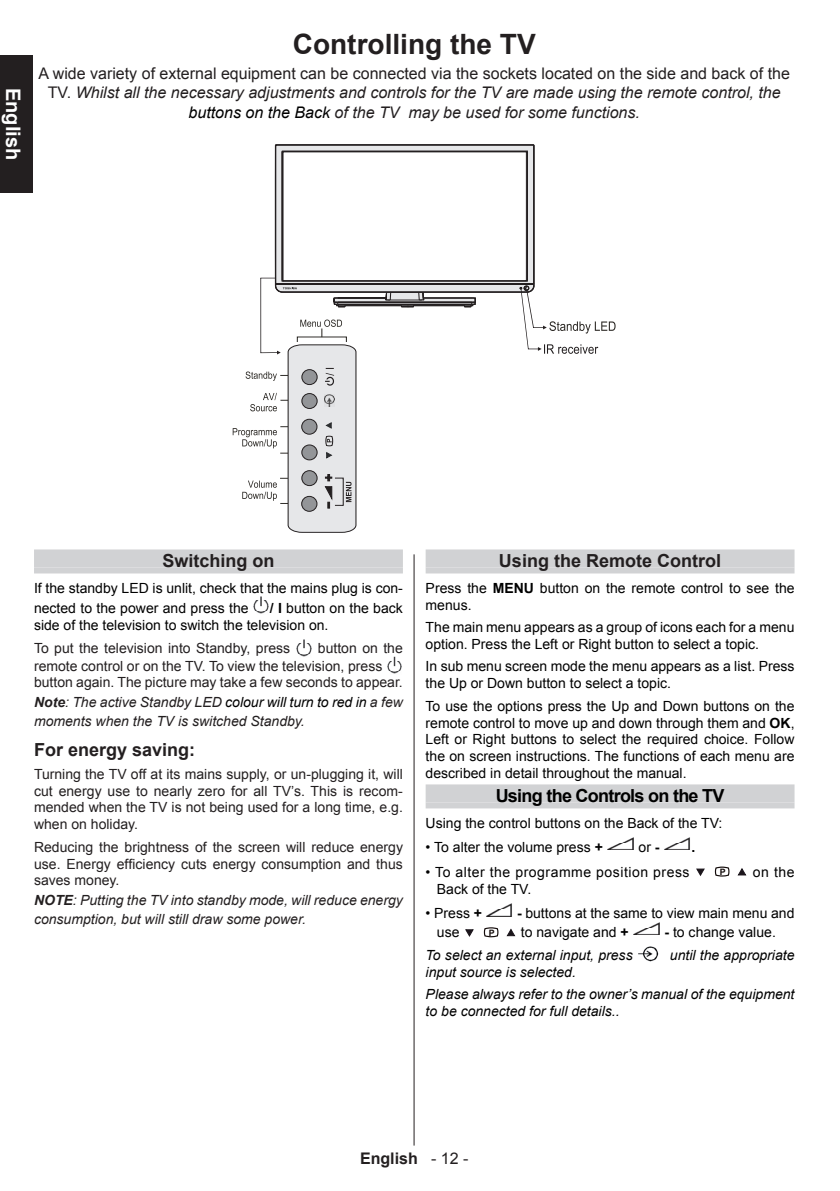
<style>
.page{position:relative;width:840px;height:1191px;background:#fff}
.page>*{position:absolute;margin:0;border:0;box-sizing:border-box;transform-origin:0 0}
.t1{font:700 28px "Arial";color:#231f20}
.t2{font:700 20px "Arial";color:#fff}
.t3{font:700 18px "Arial";color:#231f20}
.t4{font:700 18px "Arial";letter-spacing:-.04em;color:#000}
.t5{font:italic 16px/19.2px "Arial";color:#231f20;text-align:center}
.t6{font:700 16px "Arial";color:#231f20}
.t7{font:14px/16.8px "Arial";color:#000}
.t8{font:14px/16.8px "Arial";color:#231f20;text-align:justify}
.t9{font:italic 14px/19.2px "Arial";color:#231f20}
.t10{font:italic 14px/22.4px "Arial";color:#000}
.t11{font:14px "Arial";letter-spacing:.04em;color:#000}
.t12{font:700 14px "Arial";color:#000}
.s1{font-style:normal}
.s2{color:#000}
.s3{font-weight:700}
.s4{font-weight:400}
</style>
<div class="page">
<hr style="left:413px;top:554px;width:1px;height:591px;background:#231f20">
<div style="left:0;top:55px;width:33px;height:138px;background:#231f20"></div>
<div style="left:34px;top:549px;width:368px;height:18px;background:#d1d2d4"></div>
<div style="left:34px;top:567px;width:368px;height:6px;background:#d1d2d4"></div>
<img style="left:253px;top:596px;width:16px;height:18px">
<img style="left:296px;top:639px;width:16px;height:18px">
<img style="left:387px;top:656px;width:15px;height:18px">
<div style="left:425px;top:549px;width:369px;height:18px;background:#d1d2d4"></div>
<div style="left:425px;top:567px;width:369px;height:6px;background:#d1d2d4"></div>
<div style="left:425px;top:784px;width:369px;height:18px;background:#d1d2d4"></div>
<div style="left:425px;top:802px;width:369px;height:6px;background:#d1d2d4"></div>
<img style="left:607px;top:837px;width:27px;height:13px">
<img style="left:664px;top:837px;width:26px;height:13px">
<svg style="left:696px;top:869px;width:8px;height:6px"></svg>
<svg style="left:738px;top:868px;width:7px;height:7px"></svg>
<img style="left:486px;top:903px;width:26px;height:14px">
<svg style="left:465px;top:929px;width:8px;height:7px"></svg>
<svg style="left:506px;top:929px;width:8px;height:7px"></svg>
<img style="left:633px;top:922px;width:26px;height:13px">
<img style="left:638px;top:946px;width:21px;height:15px">
<hr style="left:276px;top:144px;width:256px;height:1px;background:#231f20">
<svg style="left:232px;top:145px;width:383px;height:387px"></svg>
<svg style="left:714px;top:866px;width:15px;height:11px"></svg>
<svg style="left:483px;top:927px;width:16px;height:11px"></svg>
<h2 class="t2" style="left:26px;top:88px;width:74px;rotate:90deg">English</h2>
<h1 class="t1" style="left:293px;top:26px;width:244px">Controlling the TV</h1>
<p class="t5" style="left:38px;top:64px;width:752px"><span class="s1">A wide variety of external equipment can be connected via the sockets located on the side and back of the<br>TV.</span> Whilst all the necessary adjustments and controls for the TV are made using the remote control, the <span class="s2">buttons on the Back</span> of the TV may be used for some functions.</p>
<p class="t3" style="left:162px;top:549px;width:114px">Switching on</p>
<p class="t7" style="left:34px;top:578px;width:370px;line-height:20.2px">If the standby LED is unlit, check that the mains plug is con&shy;nected to the power and press the</p>
<p class="t7" style="left:34px;top:600px;width:370px;text-indent:235px"><span class="s3">/ I</span> button on the back side of the television to switch the television on.</p>
<p class="t8" style="left:34px;top:640px;width:257px">To put the television into Standby, press</p>
<p class="t8" style="left:34px;top:639px;width:370px;text-align:left;text-indent:284px">button on the remote control or on the TV. To view the television, press button again. The picture may take a few seconds to appear.</p>
<p class="t9" style="left:34px;top:692px;width:370px"><span class="s3">Note</span>: The active Standby LED <span class="s2">colour will turn to red in</span> a few moments when the TV is switched Standby.</p>
<p class="t3" style="left:34px;top:738px;width:163px">For energy saving:</p>
<p class="t8" style="left:34px;top:765px;width:370px">Turning the TV off at its mains supply, or un-plugging it, will cut energy use to nearly zero for all TV’s. This is recom&shy;mended when the TV is not being used for a long time, e.g. when on holiday.</p>
<p class="t8" style="left:34px;top:838px;width:370px">Reducing the brightness of the screen will reduce energy use. Energy efficiency cuts energy consumption and thus saves money.</p>
<p class="t9" style="left:34px;top:890px;width:370px"><span class="s3">NOTE</span>: Putting the TV into standby mode, will reduce energy consumption, but will still draw some power.</p>
<p class="t3" style="left:498px;top:549px;width:224px">Using the Remote Control</p>
<p class="t7" style="left:425px;top:579px;width:370px">Press the <span class="s3">MENU</span> button on the remote control to see the menus.</p>
<p class="t7" style="left:425px;top:619px;width:370px">The main menu appears as a group of icons each for a menu option. Press the Left or Right button to select a topic.</p>
<p class="t7" style="left:425px;top:658px;width:370px">In sub menu screen mode the menu appears as a list. Press the Up or Down button to select a topic.</p>
<p class="t7" style="left:425px;top:697px;width:370px;text-align:justify">To use the options press the Up and Down buttons on the remote control to move up and down through them and <span class="s3">OK</span>, Left or Right buttons to select the required choice. Follow the on screen instructions. The functions of each menu are described in detail throughout the manual.</p>
<p class="t4" style="left:495px;top:784px;width:230px">Using the Controls on the TV</p>
<p class="t7" style="left:425px;top:814px;width:298px">Using the control buttons on the Back of the TV:</p>
<p class="t7" style="left:425px;top:838px;width:179px">• To alter the volume press <span class="s3">+</span></p>
<p class="t7" style="left:638px;top:838px;width:23px">or <span class="s3">-</span></p>
<p class="t12" style="left:691px;top:837px;width:5px">.</p>
<p class="t11" style="left:425px;top:863px;width:265px">• To alter the programme position press</p>
<p class="t7" style="left:752px;top:864px;width:43px">on the</p>
<p class="t7" style="left:436px;top:881px;width:96px">Back of the TV.</p>
<p class="t7" style="left:425px;top:905px;width:58px">• Press <span class="s3">+</span></p>
<p class="t7" style="left:517px;top:905px;width:279px"><span class="s3">-</span> buttons at the same to view main menu and</p>
<p class="t7" style="left:436px;top:923px;width:24px">use</p>
<p class="t7" style="left:520px;top:923px;width:109px">to navigate and <span class="s3">+</span></p>
<p class="t7" style="left:664px;top:923px;width:113px"><span class="s3">-</span> to change value.</p>
<p class="t10" style="left:425px;top:944px;width:208px">To select an external input, press</p>
<p class="t10" style="left:669px;top:944px;width:126px">until the appropriate</p>
<p class="t10" style="left:425px;top:960px;width:370px">input source is selected.<br>Please always refer to the owner’s manual of the equipment</p>
<p class="t10" style="left:425px;top:1000px;width:195px">to be connected for full details..</p>
<p class="t6" style="left:360px;top:1147px;width:110px">English <span class="s4">- 12 -</span></p>
</div>
